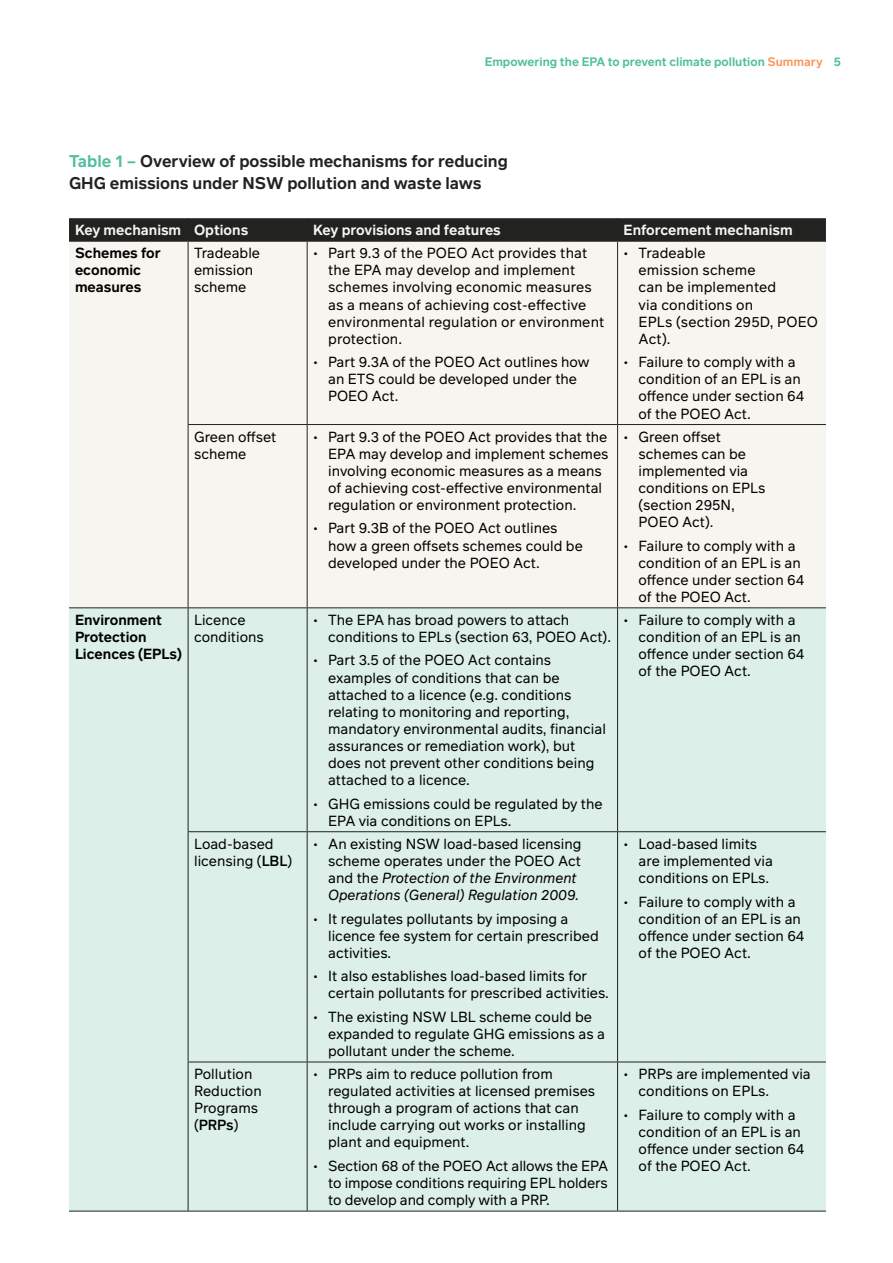
<style>
.page{position:relative;width:893px;height:1263px;background:#fff}
.page>*{position:absolute;margin:0;border:0;box-sizing:border-box;transform-origin:0 0}
.t1{font:600 16.5px/22.5px "Infra";color:#222220}
.t2{font:14.25px/17.1px "Infra";color:#000}
.t3{font:600 14.25px "Infra";color:#f7f5f0}
.t4{font:600 14.25px/17.1px "Infra";color:#000}
.t5{font:600 12px "Infra";color:#50bfa0}
.s1{color:#f8995d}
.s2{color:#50bfa0}
.s3{font-weight:500}
.s4{font-style:italic}
</style>
<div class="page">
<div style="left:69px;top:242px;width:757px;height:365px;background:#f7f5f0"></div>
<div style="left:69px;top:608px;width:757px;height:603px;background:#dcefe8"></div>
<hr style="left:188px;top:242px;width:1px;height:182px;background:#222220">
<hr style="left:307px;top:242px;width:1px;height:182px;background:#222220">
<hr style="left:617px;top:242px;width:1px;height:182px;background:#222220">
<hr style="left:188px;top:424px;width:119px;height:1px;background:#222220">
<hr style="left:188px;top:425px;width:1px;height:182px;background:#222220">
<hr style="left:307px;top:424px;width:311px;height:1px;background:#222220">
<hr style="left:307px;top:425px;width:1px;height:182px;background:#222220">
<hr style="left:618px;top:424px;width:208px;height:1px;background:#222220">
<hr style="left:617px;top:425px;width:1px;height:182px;background:#222220">
<hr style="left:69px;top:607px;width:119px;height:1px;background:#222220">
<hr style="left:188px;top:607px;width:119px;height:1px;background:#222220">
<hr style="left:188px;top:608px;width:1px;height:223px;background:#222220">
<hr style="left:307px;top:607px;width:311px;height:1px;background:#222220">
<hr style="left:307px;top:608px;width:1px;height:223px;background:#222220">
<hr style="left:618px;top:607px;width:208px;height:1px;background:#222220">
<hr style="left:617px;top:608px;width:1px;height:223px;background:#222220">
<hr style="left:188px;top:831px;width:119px;height:1px;background:#222220">
<hr style="left:188px;top:832px;width:1px;height:229px;background:#222220">
<hr style="left:307px;top:831px;width:311px;height:1px;background:#222220">
<hr style="left:307px;top:832px;width:1px;height:229px;background:#222220">
<hr style="left:618px;top:831px;width:208px;height:1px;background:#222220">
<hr style="left:617px;top:832px;width:1px;height:229px;background:#222220">
<hr style="left:188px;top:1061px;width:119px;height:1px;background:#222220">
<hr style="left:188px;top:1062px;width:1px;height:149px;background:#222220">
<hr style="left:307px;top:1061px;width:311px;height:1px;background:#222220">
<hr style="left:307px;top:1062px;width:1px;height:149px;background:#222220">
<hr style="left:618px;top:1061px;width:208px;height:1px;background:#222220">
<hr style="left:617px;top:1062px;width:1px;height:149px;background:#222220">
<hr style="left:69px;top:1211px;width:119px;height:1px;background:#222220">
<hr style="left:188px;top:1211px;width:119px;height:1px;background:#222220">
<hr style="left:307px;top:1211px;width:311px;height:1px;background:#222220">
<hr style="left:618px;top:1211px;width:208px;height:1px;background:#222220">
<div style="left:69px;top:218px;width:757px;height:23px;background:#222220"></div>
<hr style="left:69px;top:241px;width:119px;height:1px;background:#222220">
<hr style="left:188px;top:241px;width:119px;height:1px;background:#222220">
<hr style="left:307px;top:241px;width:311px;height:1px;background:#222220">
<hr style="left:618px;top:241px;width:208px;height:1px;background:#222220">
<p class="t5" style="left:485px;top:53px;width:358px">Empowering the EPA to prevent climate pollution <span class="s1">Summary</span> 5</p>
<p class="t1" style="left:69px;top:149px;width:440px"><span class="s2">Table 1 –</span> Overview of possible mechanisms for reducing<br>GHG emissions under NSW pollution and waste laws</p>
<p class="t3" style="left:75px;top:220px;width:175px">Key mechanism Options</p>
<p class="t3" style="left:313px;top:220px;width:189px">Key provisions and features</p>
<p class="t3" style="left:624px;top:220px;width:171px">Enforcement mechanism</p>
<p class="t4" style="left:75px;top:244px;width:87px">Schemes for economic measures</p>
<p class="t2" style="left:194px;top:244px;width:68px">Tradeable emission scheme</p>
<p class="t2" style="left:328px;top:244px;width:278px;text-indent:-15px">• Part 9.3 of the POEO Act provides that the EPA may develop and implement schemes involving economic measures as a means of achieving cost-effective environmental regulation or environment protection.</p>
<p class="t2" style="left:328px;top:353px;width:263px;text-indent:-15px">• Part 9.3A of the POEO Act outlines how an ETS could be developed under the<br>POEO Act.</p>
<p class="t2" style="left:639px;top:244px;width:181px;text-indent:-15px">• Tradeable<br>emission scheme<br>can be implemented<br>via conditions on<br>EPLs (section 295D, POEO<br>Act).</p>
<p class="t2" style="left:639px;top:353px;width:167px;text-indent:-15px">• Failure to comply with a condition of an EPL is an offence under section 64 of the POEO Act.</p>
<p class="t2" style="left:194px;top:427px;width:84px">Green offset scheme</p>
<p class="t2" style="left:328px;top:427px;width:282px;text-indent:-15px">• Part 9.3 of the POEO Act provides that the EPA may develop and implement schemes involving economic measures as a means of achieving cost-effective environmental regulation or environment protection.</p>
<p class="t2" style="left:328px;top:519px;width:256px;text-indent:-15px">• Part 9.3B of the POEO Act outlines how a green offsets schemes could be developed under the POEO Act.</p>
<p class="t4" style="left:75px;top:611px;width:109px">Environment<br>Protection<br>Licences (EPLs)</p>
<p class="t2" style="left:194px;top:611px;width:71px">Licence conditions</p>
<p class="t2" style="left:328px;top:611px;width:284px;text-indent:-15px">• The EPA has broad powers to attach conditions to EPLs (section 63, POEO Act).</p>
<p class="t2" style="left:328px;top:651px;width:279px;text-indent:-15px">• Part 3.5 of the POEO Act contains examples of conditions that can be attached to a licence (e.g. conditions relating to monitoring and reporting, mandatory environmental audits, financial assurances or remediation work), but does not prevent other conditions being attached to a licence.</p>
<p class="t2" style="left:328px;top:795px;width:276px;text-indent:-15px">• GHG emissions could be regulated by the<br>EPA via conditions on EPLs.</p>
<p class="t2" style="left:194px;top:835px;width:100px">Load-based licensing (<span class="s3">LBL</span>)</p>
<p class="t2" style="left:328px;top:835px;width:255px;text-indent:-15px">• An existing NSW load-based licensing scheme operates under the POEO Act and the <span class="s4">Protection of the Environment Operations (General) Regulation 2009.</span></p>
<p class="t2" style="left:328px;top:909px;width:272px;text-indent:-15px">• It regulates pollutants by imposing a licence fee system for certain prescribed activities.</p>
<p class="t2" style="left:328px;top:967px;width:282px;text-indent:-15px">• It also establishes load-based limits for certain pollutants for prescribed activities.</p>
<p class="t2" style="left:328px;top:1008px;width:278px;text-indent:-15px">• The existing NSW LBL scheme could be expanded to regulate GHG emissions as a pollutant under the scheme.</p>
<p class="t2" style="left:194px;top:1065px;width:69px">Pollution<br>Reduction<br>Programs (<span class="s3">PRPs</span>)</p>
<p class="t2" style="left:328px;top:1065px;width:268px;text-indent:-15px">• PRPs aim to reduce pollution from regulated activities at licensed premises through a program of actions that can include carrying out works or installing plant and equipment.</p>
<p class="t2" style="left:328px;top:1157px;width:282px;text-align:justify;text-indent:-15px">• Section 68 of the POEO Act allows the EPA to impose conditions requiring EPL holders to develop and comply with a PRP.</p>
<p class="t2" style="left:639px;top:427px;width:128px;text-indent:-15px">• Green offset schemes can be implemented via conditions on EPLs (section 295N,<br>POEO Act).</p>
<p class="t2" style="left:639px;top:536px;width:167px;text-indent:-15px">• Failure to comply with a condition of an EPL is an offence under section 64 of the POEO Act.</p>
<p class="t2" style="left:639px;top:611px;width:167px;text-indent:-15px">• Failure to comply with a condition of an EPL is an offence under section 64 of the POEO Act.</p>
<p class="t2" style="left:639px;top:835px;width:136px;text-indent:-15px">• Load-based limits are implemented via conditions on EPLs.</p>
<p class="t2" style="left:639px;top:892px;width:167px;text-indent:-15px">• Failure to comply with a condition of an EPL is an offence under section 64 of the POEO Act.</p>
<p class="t2" style="left:639px;top:1065px;width:174px;text-indent:-15px">• PRPs are implemented via conditions on EPLs.</p>
<p class="t2" style="left:639px;top:1106px;width:167px;text-indent:-15px">• Failure to comply with a condition of an EPL is an offence under section 64 of the POEO Act.</p>
</div>
